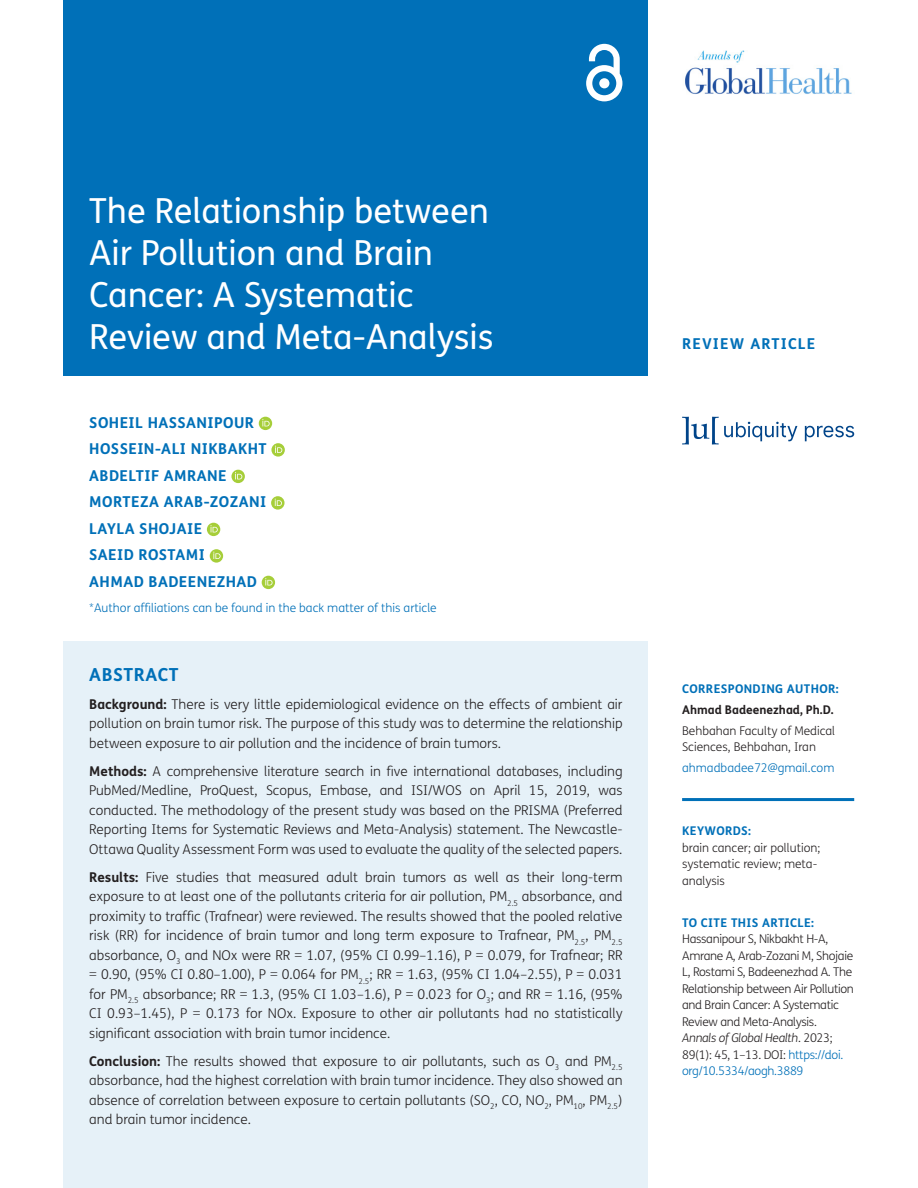
<style>
.page{position:relative;width:918px;height:1188px;background:#fff}
.page>*{position:absolute;margin:0;border:0;box-sizing:border-box;transform-origin:0 0}
.Article_Title{font:34.5px/42px "FS Me";color:#fff}
.t1{font:700 18px "FS Me";letter-spacing:.03em;color:#0070b8}
.Cover_Authors{font:700 15px "FS Me";letter-spacing:.03em;color:#0070b8}
.Cover_Authors-2{font:700 15px "FS Me";letter-spacing:.075em;color:#0070b8}
.Abstract_Copy{font:300 13.5px/19.5px "FS Me";color:#231f20;text-align:justify}
.t2{font:300 12px/16.5px "FS Me";letter-spacing:-.025em;color:#231f20}
.t3{font:300 12px/16.5px "FS Me";color:#231f20}
.t4{font:300 12px "FS Me";color:#0070b8}
.t5{font:700 12px "FS Me";letter-spacing:.03em;color:#0070b8}
.t6{font:700 12px "FS Me";color:#231f20}
.s1{font-weight:700}
.s2{font-style:italic}
.s3{color:#0070b8}
</style>
<div class="page">
<div style="left:64px;top:0;width:584px;height:376px;background:#0070b8"></div>
<svg style="left:586px;top:44px;width:36px;height:57px"></svg>
<svg style="left:682px;top:417px;width:172px;height:28px"></svg>
<img style="left:685px;top:51px;width:167px;height:43px">
<hr style="left:682px;top:798px;width:172px;height:3px;background:#0070b8">
<div style="left:64px;top:642px;width:584px;height:546px;background:#e6f1f8"></div>
<svg style="left:259px;top:417px;width:13px;height:13px"></svg>
<svg style="left:262px;top:419px;width:8px;height:7px"></svg>
<svg style="left:271px;top:443px;width:14px;height:14px"></svg>
<svg style="left:275px;top:446px;width:7px;height:7px"></svg>
<svg style="left:231px;top:470px;width:14px;height:13px"></svg>
<svg style="left:235px;top:472px;width:7px;height:7px"></svg>
<svg style="left:271px;top:496px;width:14px;height:14px"></svg>
<svg style="left:275px;top:499px;width:7px;height:7px"></svg>
<svg style="left:207px;top:523px;width:13px;height:13px"></svg>
<svg style="left:210px;top:525px;width:8px;height:7px"></svg>
<div style="left:210px;top:549px;width:13px;height:14px;background:#a6ce39;border-radius:50%"></div>
<svg style="left:213px;top:552px;width:8px;height:7px"></svg>
<svg style="left:262px;top:576px;width:13px;height:13px"></svg>
<svg style="left:265px;top:578px;width:8px;height:7px"></svg>
<h1 class="Article_Title" style="left:89px;top:190px;width:406px">The Relationship between<br>Air Pollution and Brain<br>Cancer: A Systematic<br>Review and Meta-Analysis</h1>
<p class="Cover_Authors" style="left:89px;top:413px;width:166px">SOHEIL HASSANIPOUR</p>
<p class="Cover_Authors" style="left:89px;top:440px;width:179px">HOSSEIN-ALI NIKBAKHT</p>
<p class="Cover_Authors" style="left:89px;top:466px;width:139px">ABDELTIF AMRANE</p>
<p class="Cover_Authors" style="left:89px;top:493px;width:179px">MORTEZA ARAB-ZOZANI</p>
<p class="Cover_Authors" style="left:89px;top:519px;width:114px">LAYLA SHOJAIE</p>
<p class="Cover_Authors" style="left:89px;top:546px;width:117px">SAEID ROSTAMI</p>
<p class="Cover_Authors" style="left:89px;top:572px;width:169px">AHMAD BADEENEZHAD</p>
<p class="t4" style="left:89px;top:601px;width:349px">*Author affiliations can be found in the back matter of this article</p>
<h1 class="t1" style="left:89px;top:663px;width:91px">ABSTRACT</h1>
<p class="Abstract_Copy" style="left:89px;top:695px;width:535px"><span class="s1">Background:</span> There is very little epidemiological evidence on the effects of ambient air pollution on brain tumor risk. The purpose of this study was to determine the relationship between exposure to air pollution and the incidence of brain tumors.</p>
<p class="Abstract_Copy" style="left:89px;top:762px;width:535px"><span class="s1">Methods:</span> A comprehensive literature search in five international databases, including PubMed/Medline, ProQuest, Scopus, Embase, and ISI/WOS on April 15, 2019, was conducted. The methodology of the present study was based on the PRISMA (Preferred Reporting Items for Systematic Reviews and Meta-Analysis) statement. The Newcastle-Ottawa Quality Assessment Form was used to evaluate the quality of the selected papers.</p>
<p class="Abstract_Copy" style="left:89px;top:868px;width:535px"><span class="s1">Results:</span> Five studies that measured adult brain tumors as well as their long-term exposure to at least one of the pollutants criteria for air pollution, PM<sub>2.5</sub> absorbance, and proximity to traffic (Trafnear) were reviewed. The results showed that the pooled relative risk (RR) for incidence of brain tumor and long term exposure to Trafnear, PM<sub>2.5</sub>, PM<sub>2.5 </sub>absorbance, O<sub>3</sub> and NOx were RR = 1.07, (95% CI 0.99–1.16), P = 0.079, for Trafnear; RR = 0.90, (95% CI 0.80–1.00), P = 0.064 for PM<sub>2.5</sub>; RR = 1.63, (95% CI 1.04–2.55), P = 0.031 for PM<sub>2.5</sub> absorbance; RR = 1.3, (95% CI 1.03–1.6), P = 0.023 for O<sub>3</sub>; and RR = 1.16, (95% CI 0.93–1.45), P = 0.173 for NOx. Exposure to other air pollutants had no statistically significant association with brain tumor incidence.</p>
<p class="Abstract_Copy" style="left:89px;top:1052px;width:535px"><span class="s1">Conclusion:</span> The results showed that exposure to air pollutants, such as O<sub>3</sub> and PM<sub>2.5 </sub>absorbance, had the highest correlation with brain tumor incidence. They also showed an absence of correlation between exposure to certain pollutants (SO<sub>2</sub>, CO, NO<sub>2</sub>, PM<sub>10</sub>, PM<sub>2.5</sub>) and brain tumor incidence.</p>
<p class="Cover_Authors-2" style="left:682px;top:334px;width:135px">REVIEW ARTICLE</p>
<p class="t5" style="left:682px;top:681px;width:158px">CORRESPONDING AUTHOR:</p>
<p class="t6" style="left:682px;top:702px;width:153px">Ahmad Badeenezhad, Ph.D.</p>
<p class="t3" style="left:682px;top:722px;width:155px">Behbahan Faculty of Medical<br>Sciences, Behbahan, Iran</p>
<p class="t4" style="left:682px;top:761px;width:154px">ahmadbadee72@gmail.com</p>
<p class="t5" style="left:682px;top:823px;width:71px">KEYWORDS:</p>
<p class="t3" style="left:682px;top:839px;width:140px">brain cancer; air pollution; systematic review; meta&shy;analysis</p>
<p class="t5" style="left:682px;top:915px;width:133px">TO CITE THIS ARTICLE:</p>
<p class="t2" style="left:682px;top:931px;width:173px">Hassanipour S, Nikbakht H-A,<br>Amrane A, Arab-Zozani M, Shojaie<br>L, Rostami S, Badeenezhad A. The<br>Relationship between Air Pollution and Brain Cancer: A Systematic<br>Review and Meta-Analysis.<br><span class="s2">Annals of Global Health</span>. 2023;<br>89(1): 45, 1–13. DOI: <span class="s3">https://doi. org/10.5334/aogh.3889</span></p>
</div>
